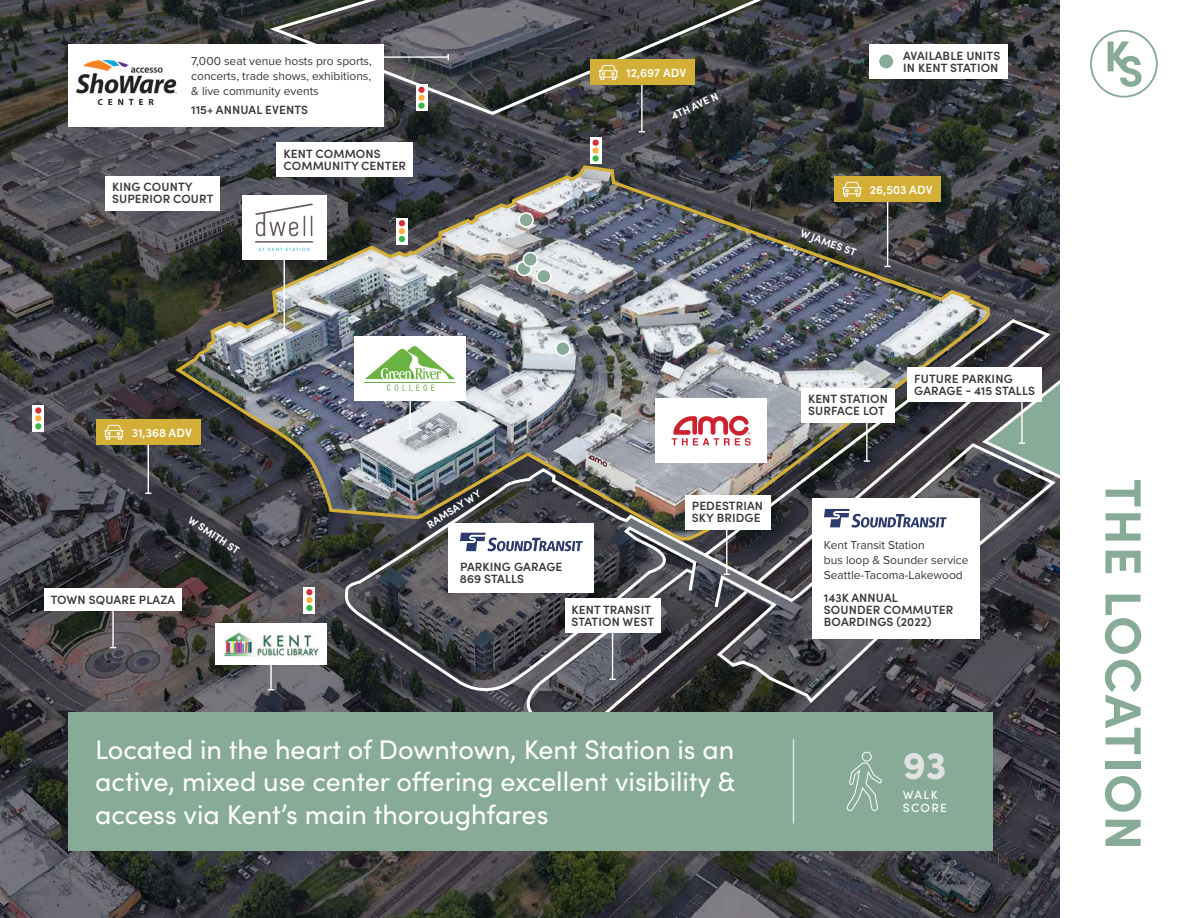
<style>
.page{position:relative;width:1188px;height:918px;background:#fff}
.page>*{position:absolute;margin:0;border:0;box-sizing:border-box;transform-origin:0 0}
.Section_Headers_-_Green_-_Kent_Station{font:700 51px "Sofia Pro";letter-spacing:.03em;color:#87ab96}
.Stat_Data_-_L_Gray_-_Kent_Station{font:900 39px "Sofia Pro";color:#e1e2e4}
.Callout_Style_-_White_-_Kent_Station{font:27px/32.4px "Sofia Pro";color:#fff;text-align:justify}
.Map_Label_-_Black_-_Kent_Station{font:600 12px/12px "Sofia Pro";letter-spacing:.01em;color:#3d363e}
.Table_Input_-_Kent_Station{font:12px/15px "Proxima Nova";color:#3d363e}
.Map_Label_-_White_-_Kent_Station{font:600 12px "Sofia Pro";color:#fff}
.Stat_Label_-_White_-_Kent_Station{font:500 12px/13.5px "Sofia Pro";letter-spacing:.11em;color:#fff}
.Street_Label_-_White_-_Kent_Station{font:700 10.5px "Sofia Pro";color:#fff}
</style>
<div class="page">
<img style="left:0;top:0;width:1060px;height:918px">
<svg style="left:343px;top:480px;width:716px;height:225px;background:#46464b"></svg>
<svg style="left:701px;top:317px;width:352px;height:269px;background:#4d4c52"></svg>
<img style="left:175px;top:163px;width:817px;height:379px">
<hr style="left:270px;top:638px;width:2px;height:52px;background:#fff">
<hr style="left:887px;top:195px;width:1px;height:71px;background:#fff">
<hr style="left:409px;top:396px;width:2px;height:33px;background:#fff">
<div style="left:354px;top:336px;width:112px;height:65px;background:#fff"></div>
<svg style="left:365px;top:346px;width:90px;height:45px"></svg>
<hr style="left:365px;top:382px;width:90px;height:1px;background:#6bb444">
<div style="left:215px;top:623px;width:112px;height:42px;background:#fff"></div>
<img style="left:223px;top:632px;width:96px;height:26px">
<div style="left:656px;top:398px;width:111px;height:65px;background:#fff"></div>
<svg style="left:672px;top:416px;width:79px;height:30px"></svg>
<div style="left:813px;top:498px;width:167px;height:140px;background:#fff"></div>
<svg style="left:824px;top:509px;width:123px;height:19px"></svg>
<div style="left:449px;top:523px;width:145px;height:70px;background:#fff"></div>
<svg style="left:460px;top:533px;width:123px;height:18px"></svg>
<hr style="left:148px;top:434px;width:1px;height:59px;background:#fff">
<div style="left:68px;top:712px;width:924px;height:138px;background:#87ab96"></div>
<hr style="left:284px;top:245px;width:1px;height:88px;background:#fff">
<div style="left:242px;top:195px;width:84px;height:65px;background:#fff"></div>
<svg style="left:255px;top:204px;width:58px;height:47px"></svg>
<div style="left:105px;top:176px;width:115px;height:34px;background:#fff"></div>
<hr style="left:112px;top:593px;width:2px;height:55px;background:#fff">
<div style="left:44px;top:589px;width:138px;height:22px;background:#fff"></div>
<div style="left:277px;top:142px;width:136px;height:34px;background:#fff"></div>
<div style="left:396px;top:218px;width:12px;height:27px;background:#fff"></div>
<svg style="left:399px;top:220px;width:6px;height:22px"></svg>
<div style="left:303px;top:587px;width:12px;height:27px;background:#fff"></div>
<div style="left:306px;top:589px;width:7px;height:6px;background:#d32f38;border-radius:50%"></div>
<div style="left:306px;top:597px;width:7px;height:6px;background:#fbb03f;border-radius:50%"></div>
<div style="left:306px;top:605px;width:7px;height:6px;background:#3ab54a;border-radius:50%"></div>
<div style="left:590px;top:137px;width:12px;height:27px;background:#fff"></div>
<svg style="left:593px;top:140px;width:6px;height:6px"></svg>
<div style="left:593px;top:147px;width:6px;height:7px;background:#fbb03f;border-radius:50%"></div>
<div style="left:593px;top:155px;width:6px;height:7px;background:#3ab54a;border-radius:50%"></div>
<div style="left:32px;top:405px;width:12px;height:27px;background:#fff"></div>
<div style="left:35px;top:407px;width:6px;height:7px;background:#d32f38;border-radius:50%"></div>
<div style="left:35px;top:415px;width:6px;height:7px;background:#fbb03f;border-radius:50%"></div>
<svg style="left:35px;top:423px;width:6px;height:6px"></svg>
<hr style="left:866px;top:408px;width:2px;height:53px;background:#fff">
<svg style="left:864px;top:460px;width:6px;height:2px"></svg>
<div style="left:801px;top:388px;width:94px;height:34px;background:#fff"></div>
<hr style="left:726px;top:522px;width:1px;height:52px;background:#fff">
<svg style="left:507px;top:567px;width:244px;height:145px"></svg>
<div style="left:685px;top:495px;width:85px;height:34px;background:#fff"></div>
<svg style="left:981px;top:372px;width:79px;height:108px;background:#798a83"></svg>
<div style="left:907px;top:368px;width:135px;height:34px;background:#fff"></div>
<svg style="left:265px;top:0;width:546px;height:117px;background:#434548"></svg>
<div style="left:68px;top:44px;width:315px;height:83px;background:#fff"></div>
<img style="left:77px;top:61px;width:100px;height:43px">
<hr style="left:380px;top:56px;width:68px;height:2px;background:#fff">
<hr style="left:641px;top:73px;width:2px;height:59px;background:#fff">
<svg style="left:416px;top:84px;width:11px;height:27px"></svg>
<div style="left:418px;top:87px;width:7px;height:6px;background:#d32f38;border-radius:50%"></div>
<div style="left:418px;top:95px;width:7px;height:6px;background:#fbb03f;border-radius:50%"></div>
<svg style="left:418px;top:102px;width:7px;height:7px"></svg>
<div style="left:519px;top:213px;width:14px;height:14px;background:#87ab96;border-radius:50%"></div>
<div style="left:518px;top:212px;width:16px;height:16px;border:2px solid #fff;border-radius:50%"></div>
<div style="left:517px;top:262px;width:14px;height:14px;background:#87ab96;border-radius:50%"></div>
<div style="left:516px;top:261px;width:16px;height:15px;border:2px solid #fff;border-radius:50%"></div>
<div style="left:523px;top:252px;width:14px;height:14px;background:#87ab96;border-radius:50%"></div>
<div style="left:523px;top:252px;width:15px;height:15px;border:2px solid #fff;border-radius:50%"></div>
<div style="left:556px;top:342px;width:14px;height:14px;background:#87ab96;border-radius:50%"></div>
<div style="left:555px;top:341px;width:16px;height:15px;border:2px solid #fff;border-radius:50%"></div>
<div style="left:869px;top:44px;width:139px;height:34px;background:#fff"></div>
<div style="left:879px;top:54px;width:14px;height:14px;background:#87ab96;border-radius:50%"></div>
<div style="left:537px;top:269px;width:14px;height:14px;background:#87ab96;border-radius:50%"></div>
<div style="left:536px;top:269px;width:16px;height:15px;border:2px solid #fff;border-radius:50%"></div>
<svg style="left:846px;top:751px;width:36px;height:60px"></svg>
<hr style="left:793px;top:739px;width:1px;height:85px;background:#e1e2e4">
<div style="left:591px;top:60px;width:104px;height:25px;background:#d4af37"></div>
<svg style="left:598px;top:65px;width:20px;height:15px"></svg>
<div style="left:96px;top:419px;width:104px;height:26px;background:#d4af37"></div>
<svg style="left:104px;top:425px;width:20px;height:15px"></svg>
<div style="left:834px;top:176px;width:107px;height:26px;background:#d4af37"></div>
<svg style="left:842px;top:182px;width:20px;height:15px"></svg>
<svg style="left:1090px;top:30px;width:68px;height:68px"></svg>
<p class="Table_Input_-_Kent_Station" style="left:191px;top:53px;width:182px;text-align:justify">7,000 seat venue hosts pro sports, concerts, trade shows, exhibitions, &amp; live community events</p>
<p class="Map_Label_-_Black_-_Kent_Station" style="left:903px;top:49px;width:99px">AVAILABLE UNITS<br>IN KENT STATION</p>
<p class="Map_Label_-_White_-_Kent_Station" style="left:626px;top:64px;width:62px">12,697 ADV</p>
<p class="Street_Label_-_White_-_Kent_Station" style="left:669px;top:109px;width:52px;rotate:-25deg">4TH AVE N</p>
<p class="Map_Label_-_Black_-_Kent_Station" style="left:191px;top:103px;width:118px">115+ ANNUAL EVENTS</p>
<p class="Map_Label_-_Black_-_Kent_Station" style="left:112px;top:180px;width:103px">KING COUNTY<br>SUPERIOR COURT</p>
<p class="Map_Label_-_Black_-_Kent_Station" style="left:284px;top:147px;width:124px">KENT COMMONS<br>COMMUNITY CENTER</p>
<p class="Map_Label_-_White_-_Kent_Station" style="left:870px;top:180px;width:64px">26,503 ADV</p>
<p class="Street_Label_-_White_-_Kent_Station" style="left:804px;top:225px;width:60px;rotate:20deg">W JAMES ST</p>
<p class="Map_Label_-_White_-_Kent_Station" style="left:132px;top:423px;width:62px">31,368 ADV</p>
<p class="Street_Label_-_White_-_Kent_Station" style="left:194px;top:512px;width:61px;rotate:34deg">W SMITH ST</p>
<p class="Map_Label_-_Black_-_Kent_Station" style="left:51px;top:593px;width:126px">TOWN SQUARE PLAZA</p>
<p class="Street_Label_-_White_-_Kent_Station" style="left:424px;top:519px;width:63px;rotate:-32deg">RAMSAY WY</p>
<p class="Map_Label_-_Black_-_Kent_Station" style="left:460px;top:560px;width:104px">PARKING GARAGE<br>869 STALLS</p>
<p class="Map_Label_-_Black_-_Kent_Station" style="left:571px;top:603px;width:84px">KENT TRANSIT<br>STATION WEST</p>
<p class="Map_Label_-_Black_-_Kent_Station" style="left:692px;top:499px;width:73px">PEDESTRIAN<br>SKY BRIDGE</p>
<p class="Callout_Style_-_White_-_Kent_Station" style="left:95px;top:732px;width:642px">Located in the heart of Downtown, Kent Station is an active, mixed use center offering excellent visibility &amp; access via Kent’s main thoroughfares</p>
<p class="Map_Label_-_Black_-_Kent_Station" style="left:808px;top:392px;width:82px">KENT STATION<br>SURFACE LOT</p>
<p class="Map_Label_-_Black_-_Kent_Station" style="left:914px;top:372px;width:122px">FUTURE PARKING<br>GARAGE - 415 STALLS</p>
<p class="Table_Input_-_Kent_Station" style="left:824px;top:537px;width:146px">Kent Transit Station<br>bus loop &amp; Sounder service<br>Seattle-Tacoma-Lakewood</p>
<p class="Map_Label_-_Black_-_Kent_Station" style="left:824px;top:590px;width:131px">143K ANNUAL<br>SOUNDER COMMUTER<br>BOARDINGS (2022)</p>
<p class="Stat_Data_-_L_Gray_-_Kent_Station" style="left:903px;top:734px;width:45px">93</p>
<p class="Stat_Label_-_White_-_Kent_Station" style="left:903px;top:787px;width:46px">WALK<br>SCORE</p>
<p class="Section_Headers_-_Green_-_Kent_Station" style="left:1163px;top:479px;width:373px;rotate:90deg">THE LOCATION</p>
</div>
